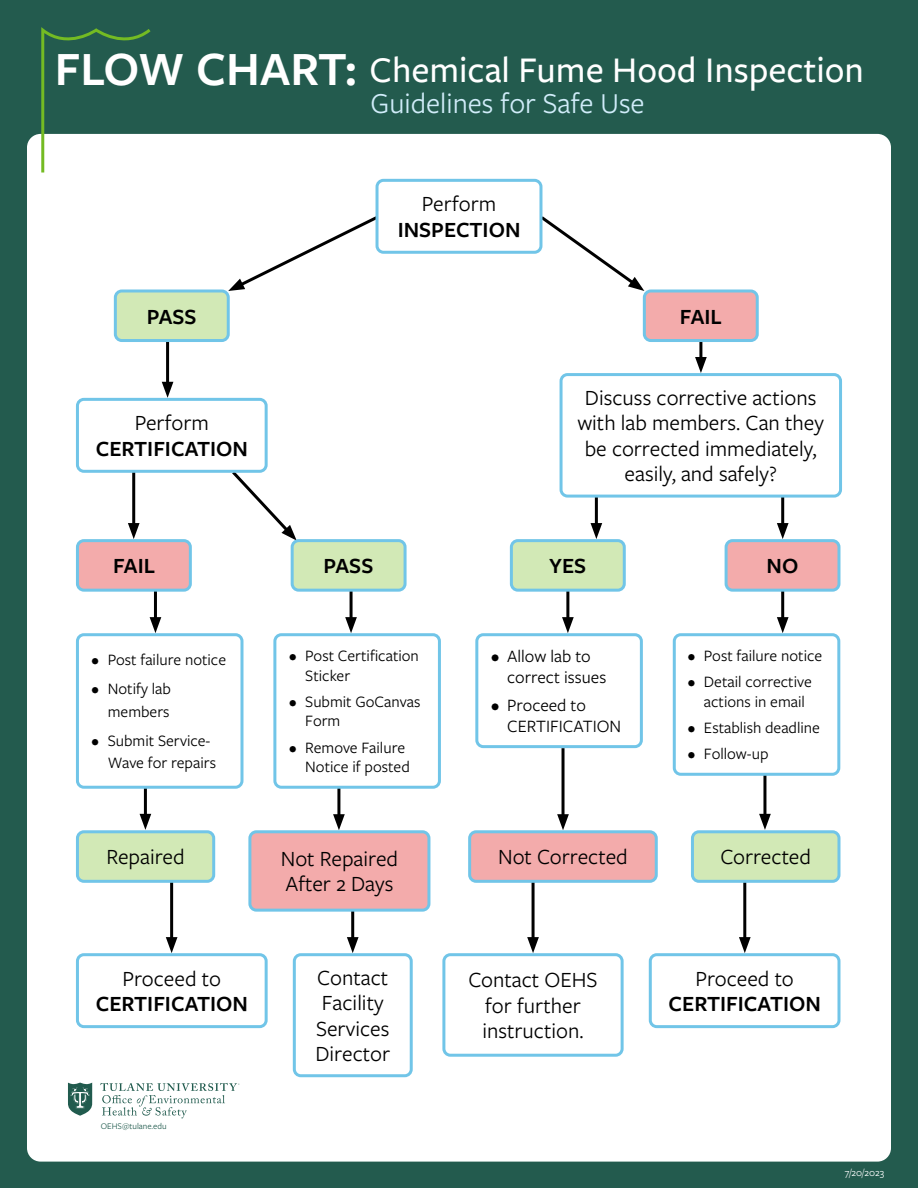
<style>
.page{position:relative;width:918px;height:1188px;background:#235b4e}
.page>*{position:absolute;margin:0;border:0;box-sizing:border-box;transform-origin:0 0}
.t1{font:500 37.5px "Freight Sans Pro";color:#fff}
.t2{font:30px "Freight Sans Pro";color:#d0ecf9}
.t3{font:22.5px/25.5px "Freight Sans Pro";color:#000;text-align:center}
.t4{font:600 22.5px "Freight Sans Pro";color:#000}
.t5{font:18px/21px "Freight Sans Pro";color:#000}
.t6{font:16.5px/19.5px "Freight Sans Pro";color:#000}
.t7{font:10.5px "Freight Sans Pro";color:#fff}
.t8{font:9px "Freight Sans Pro";color:#215b4e}
.s1{font-weight:600;font-size:49.5px}
</style>
<div class="page">
<div style="left:27px;top:134px;width:864px;height:1028px;background:#fff;border-radius:14px"></div>
<svg style="left:100px;top:1083px;width:140px;height:35px"></svg>
<svg style="left:68px;top:1083px;width:24px;height:33px"></svg>
<svg style="left:40px;top:27px;width:114px;height:146px"></svg>
<svg style="left:228px;top:214px;width:149px;height:77px"></svg>
<svg style="left:541px;top:213px;width:103px;height:78px"></svg>
<svg style="left:232px;top:468px;width:64px;height:72px"></svg>
<hr style="left:699px;top:341px;width:3px;height:22px;background:#000">
<svg style="left:695px;top:357px;width:12px;height:16px"></svg>
<hr style="left:595px;top:496px;width:3px;height:33px;background:#000">
<svg style="left:591px;top:523px;width:11px;height:16px"></svg>
<hr style="left:781px;top:496px;width:3px;height:33px;background:#000">
<svg style="left:777px;top:523px;width:12px;height:16px"></svg>
<hr style="left:132px;top:471px;width:3px;height:58px;background:#000">
<svg style="left:128px;top:523px;width:12px;height:16px"></svg>
<hr style="left:154px;top:590px;width:3px;height:33px;background:#000">
<svg style="left:150px;top:617px;width:11px;height:16px"></svg>
<hr style="left:144px;top:787px;width:3px;height:33px;background:#000">
<svg style="left:140px;top:814px;width:11px;height:16px"></svg>
<hr style="left:337px;top:787px;width:3px;height:33px;background:#000">
<svg style="left:333px;top:814px;width:12px;height:16px"></svg>
<hr style="left:763px;top:774px;width:3px;height:46px;background:#000">
<svg style="left:759px;top:814px;width:12px;height:16px"></svg>
<hr style="left:562px;top:748px;width:3px;height:72px;background:#000">
<svg style="left:557px;top:814px;width:12px;height:16px"></svg>
<hr style="left:350px;top:590px;width:3px;height:33px;background:#000">
<svg style="left:345px;top:617px;width:12px;height:16px"></svg>
<hr style="left:566px;top:590px;width:3px;height:33px;background:#000">
<svg style="left:562px;top:617px;width:12px;height:16px"></svg>
<hr style="left:781px;top:590px;width:3px;height:33px;background:#000">
<svg style="left:777px;top:617px;width:12px;height:16px"></svg>
<hr style="left:170px;top:881px;width:3px;height:62px;background:#000">
<svg style="left:166px;top:937px;width:12px;height:16px"></svg>
<hr style="left:351px;top:910px;width:3px;height:33px;background:#000">
<svg style="left:347px;top:937px;width:12px;height:16px"></svg>
<hr style="left:532px;top:881px;width:3px;height:62px;background:#000">
<svg style="left:527px;top:937px;width:12px;height:16px"></svg>
<hr style="left:743px;top:881px;width:3px;height:62px;background:#000">
<svg style="left:739px;top:937px;width:12px;height:16px"></svg>
<hr style="left:166px;top:341px;width:3px;height:46px;background:#000">
<svg style="left:162px;top:382px;width:11px;height:16px"></svg>
<div style="left:376px;top:179px;width:166px;height:75px;border:3px solid #71c5e8;border-radius:6px"></div>
<div style="left:76px;top:398px;width:192px;height:75px;border:3px solid #71c5e8;border-radius:6px"></div>
<div style="left:560px;top:373px;width:282px;height:125px;border:3px solid #71c5e8;border-radius:6px"></div>
<div style="left:115px;top:291px;width:113px;height:50px;background:#d2e9b6;border-radius:6px"></div>
<div style="left:114px;top:290px;width:116px;height:52px;border:3px solid #71c5e8;border-radius:6px"></div>
<div style="left:644px;top:291px;width:113px;height:50px;background:#f3abab;border-radius:6px"></div>
<div style="left:643px;top:290px;width:116px;height:52px;border:3px solid #71c5e8;border-radius:6px"></div>
<div style="left:292px;top:541px;width:113px;height:49px;background:#d2e9b6;border-radius:6px"></div>
<div style="left:291px;top:539px;width:116px;height:53px;border:3px solid #71c5e8;border-radius:6px"></div>
<div style="left:77px;top:541px;width:113px;height:49px;background:#f3abab;border-radius:6px"></div>
<div style="left:76px;top:539px;width:116px;height:53px;border:3px solid #71c5e8;border-radius:6px"></div>
<div style="left:726px;top:541px;width:113px;height:49px;background:#f3abab;border-radius:6px"></div>
<div style="left:725px;top:539px;width:115px;height:53px;border:3px solid #71c5e8;border-radius:6px"></div>
<div style="left:511px;top:541px;width:113px;height:49px;background:#d2e9b6;border-radius:6px"></div>
<div style="left:510px;top:539px;width:116px;height:53px;border:3px solid #71c5e8;border-radius:6px"></div>
<div style="left:76px;top:633px;width:167px;height:156px;border:3px solid #71c5e8;border-radius:6px"></div>
<div style="left:273px;top:633px;width:168px;height:156px;border:3px solid #71c5e8;border-radius:6px"></div>
<div style="left:475px;top:633px;width:168px;height:115px;border:3px solid #71c5e8;border-radius:6px"></div>
<div style="left:673px;top:633px;width:167px;height:143px;border:3px solid #71c5e8;border-radius:6px"></div>
<div style="left:77px;top:832px;width:137px;height:49px;background:#d2e9b6;border-radius:6px"></div>
<div style="left:76px;top:830px;width:139px;height:53px;border:3px solid #71c5e8;border-radius:6px"></div>
<div style="left:250px;top:832px;width:179px;height:78px;background:#f3abab;border-radius:6px"></div>
<div style="left:248px;top:830px;width:182px;height:82px;border:3px solid #71c5e8;border-radius:6px"></div>
<div style="left:293px;top:953px;width:120px;height:124px;border:3px solid #71c5e8;border-radius:6px"></div>
<div style="left:442px;top:953px;width:182px;height:104px;border:3px solid #71c5e8;border-radius:6px"></div>
<div style="left:470px;top:832px;width:186px;height:49px;background:#f3abab;border-radius:6px"></div>
<div style="left:468px;top:830px;width:190px;height:53px;border:3px solid #71c5e8;border-radius:6px"></div>
<div style="left:692px;top:832px;width:147px;height:49px;background:#d2e9b6;border-radius:6px"></div>
<div style="left:691px;top:830px;width:149px;height:53px;border:3px solid #71c5e8;border-radius:6px"></div>
<div style="left:76px;top:953px;width:192px;height:75px;border:3px solid #71c5e8;border-radius:6px"></div>
<div style="left:649px;top:953px;width:191px;height:75px;border:3px solid #71c5e8;border-radius:6px"></div>
<h1 class="t1" style="left:55px;top:44px;width:811px"><span class="s1">FLOW CHART:</span> Chemical Fume Hood Inspection</h1>
<h2 class="t2" style="left:371px;top:83px;width:276px">Guidelines for Safe Use</h2>
<p class="t3" style="left:422px;top:190px;width:76px">Perform</p>
<p class="t4" style="left:398px;top:214px;width:124px">INSPECTION</p>
<p class="t4" style="left:147px;top:301px;width:51px">PASS</p>
<p class="t4" style="left:680px;top:301px;width:44px">FAIL</p>
<p class="t3" style="left:135px;top:409px;width:76px">Perform</p>
<p class="t4" style="left:96px;top:433px;width:154px">CERTIFICATION</p>
<p class="t3" style="left:577px;top:384px;width:248px">Discuss corrective actions with lab members. Can they be corrected immediately, easily, and safely?</p>
<p class="t4" style="left:113px;top:551px;width:44px">FAIL</p>
<p class="t4" style="left:324px;top:551px;width:51px">PASS</p>
<p class="t4" style="left:549px;top:551px;width:39px">YES</p>
<p class="t4" style="left:767px;top:551px;width:33px">NO</p>
<p class="t6" style="left:92px;top:649px;width:136px">• Post failure notice</p>
<p class="t6" style="left:92px;top:677px;width:81px;line-height:22.5px;text-align:right">• Notify lab members</p>
<p class="t6" style="left:108px;top:729px;width:110px;line-height:22.5px;text-indent:-16px">• Submit Service-<br>Wave for repairs</p>
<p class="t6" style="left:305px;top:645px;width:115px;text-indent:-16px">• Post Certification<br>Sticker</p>
<p class="t6" style="left:305px;top:691px;width:117px;text-indent:-16px">• Submit GoCanvas<br>Form</p>
<p class="t6" style="left:289px;top:737px;width:122px;text-align:right">• Remove Failure<br>Notice if posted</p>
<p class="t3" style="left:106px;top:843px;width:80px">Repaired</p>
<p class="t3" style="left:281px;top:845px;width:119px;text-align:left">Not Repaired<br>After 2 Days</p>
<p class="t5" style="left:507px;top:645px;width:101px;text-indent:-16px">• Allow lab to correct issues</p>
<p class="t5" style="left:507px;top:694px;width:116px;text-indent:-16px">• Proceed to<br>CERTIFICATION</p>
<p class="t6" style="left:688px;top:645px;width:136px">• Post failure notice</p>
<p class="t6" style="left:688px;top:671px;width:126px;text-align:center">• Detail corrective actions in email</p>
<p class="t6" style="left:688px;top:717px;width:134px">• Establish deadline</p>
<p class="t6" style="left:688px;top:743px;width:82px">• Follow-up</p>
<p class="t3" style="left:498px;top:843px;width:131px">Not Corrected</p>
<p class="t3" style="left:720px;top:843px;width:92px">Corrected</p>
<p class="t3" style="left:123px;top:965px;width:100px">Proceed to</p>
<p class="t4" style="left:96px;top:989px;width:154px">CERTIFICATION</p>
<p class="t8" style="left:101px;top:1120px;width:67px">OEHS@tulane.edu</p>
<p class="t3" style="left:315px;top:964px;width:76px;text-align:left">Contact<br>Facility<br>Services<br>Director</p>
<p class="t3" style="left:468px;top:966px;width:131px">Contact OEHS for further instruction.</p>
<p class="t3" style="left:695px;top:965px;width:100px">Proceed to</p>
<p class="t4" style="left:669px;top:989px;width:154px">CERTIFICATION</p>
<p class="t7" style="left:845px;top:1166px;width:41px">7/20/2023</p>
</div>
